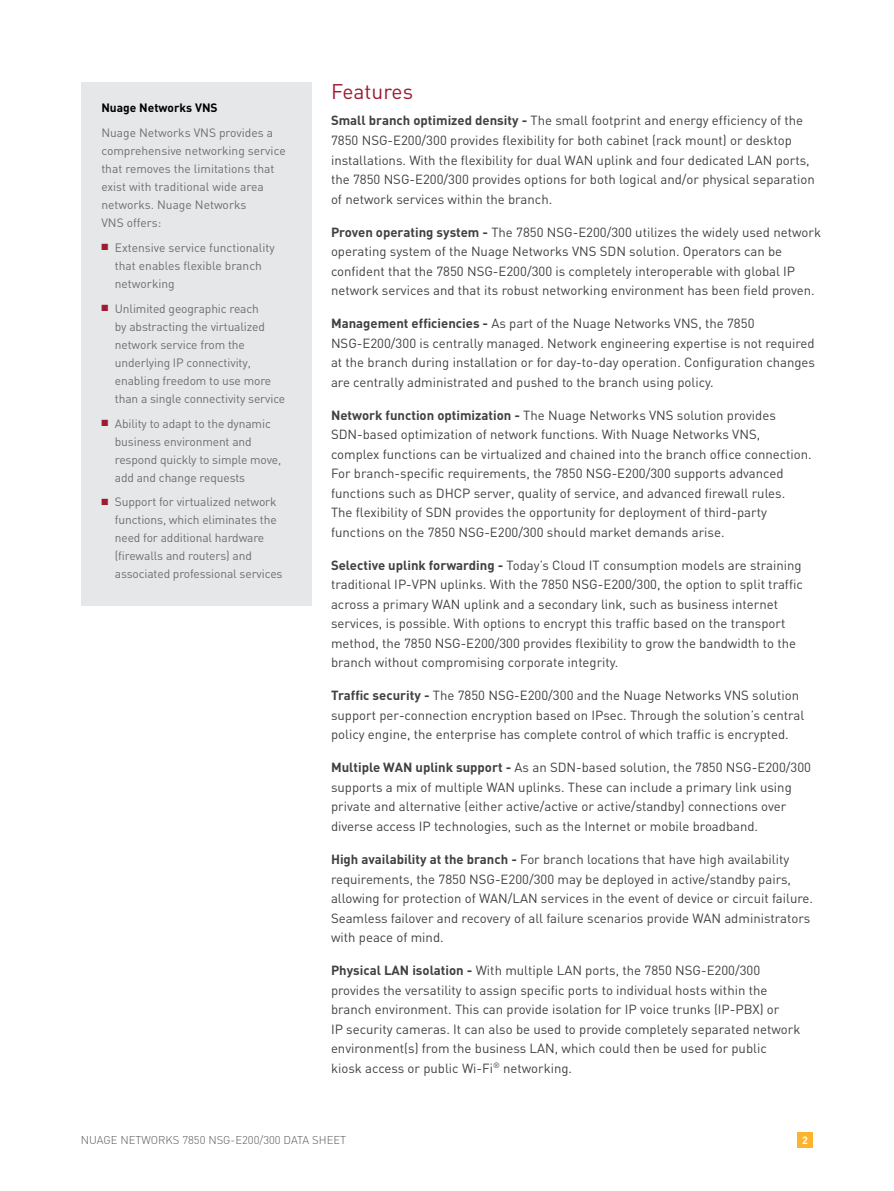
<style>
.page{position:relative;width:894px;height:1191px;background:#fff}
.page>*{position:absolute;margin:0;border:0;box-sizing:border-box;transform-origin:0 0}
.Head_1{font:21px "DIN";color:#9e1c32}
.Body{font:13.2px/19.5px "DIN";color:#414042}
.sidebar_text{font:12px/18px "DIN";letter-spacing:-.01em;color:#6d6e71}
.sidebar_head{font:700 12px "DIN";color:#000}
.t1{font:300 11.25px "DIN";color:#58595b}
.t2{font:700 10.5px "DIN";color:#fff}
.s1{color:#9e1c32}
.s2{font-weight:700}
</style>
<div class="page">
<div style="left:796px;top:1131px;width:16px;height:16px;background:#fcb32e"></div>
<div style="left:81px;top:82px;width:230px;height:524px;background:#e6e7e8"></div>
<p class="sidebar_head" style="left:101px;top:100px;width:118px">Nuage Networks VNS</p>
<p class="sidebar_text" style="left:101px;top:124px;width:186px">Nuage Networks VNS provides a comprehensive networking service that removes the limitations that exist with traditional wide area networks. Nuage Networks<br>VNS offers:</p>
<p class="sidebar_text" style="left:115px;top:238px;width:161px;text-indent:-14px"><span class="s1">■</span> Extensive service functionality that enables flexible branch networking</p>
<p class="sidebar_text" style="left:115px;top:299px;width:172px;text-indent:-14px"><span class="s1">■</span> Unlimited geographic reach<br>by abstracting the virtualized network service from the underlying IP connectivity, enabling freedom to use more than a single connectivity service</p>
<p class="sidebar_text" style="left:115px;top:414px;width:168px;text-indent:-14px"><span class="s1">■</span> Ability to adapt to the dynamic business environment and respond quickly to simple move, add and change requests</p>
<p class="sidebar_text" style="left:115px;top:493px;width:169px;text-indent:-14px"><span class="s1">■</span> Support for virtualized network functions, which eliminates the need for additional hardware (firewalls and routers) and associated professional services</p>
<p class="Head_1" style="left:331px;top:78px;width:83px">Features</p>
<p class="Body" style="left:331px;top:111px;width:485px"><span class="s2">Small branch optimized density -</span> The small footprint and energy efficiency of the 7850 NSG-E200/300 provides flexibility for both cabinet (rack mount) or desktop installations. With the flexibility for dual WAN uplink and four dedicated LAN ports, the 7850 NSG-E200/300 provides options for both logical and/or physical separation of network services within the branch.</p>
<p class="Body" style="left:331px;top:222px;width:491px"><span class="s2">Proven operating system -</span> The 7850 NSG-E200/300 utilizes the widely used network operating system of the Nuage Networks VNS SDN solution. Operators can be confident that the 7850 NSG-E200/300 is completely interoperable with global IP network services and that its robust networking environment has been field proven.</p>
<p class="Body" style="left:331px;top:313px;width:485px"><span class="s2">Management efficiencies -</span> As part of the Nuage Networks VNS, the 7850<br>NSG-E200/300 is centrally managed. Network engineering expertise is not required at the branch during installation or for day-to-day operation. Configuration changes are centrally administrated and pushed to the branch using policy.</p>
<p class="Body" style="left:331px;top:405px;width:482px"><span class="s2">Network function optimization -</span> The Nuage Networks VNS solution provides SDN-based optimization of network functions. With Nuage Networks VNS, complex functions can be virtualized and chained into the branch office connection.<br>For branch-specific requirements, the 7850 NSG-E200/300 supports advanced functions such as DHCP server, quality of service, and advanced firewall rules.<br>The flexibility of SDN provides the opportunity for deployment of third-party functions on the 7850 NSG-E200/300 should market demands arise.</p>
<p class="Body" style="left:331px;top:555px;width:473px"><span class="s2">Selective uplink forwarding -</span> Today’s Cloud IT consumption models are straining traditional IP-VPN uplinks. With the 7850 NSG-E200/300, the option to split traffic across a primary WAN uplink and a secondary link, such as business internet services, is possible. With options to encrypt this traffic based on the transport method, the 7850 NSG-E200/300 provides flexibility to grow the bandwidth to the branch without compromising corporate integrity.</p>
<p class="Body" style="left:331px;top:685px;width:474px"><span class="s2">Traffic security -</span> The 7850 NSG-E200/300 and the Nuage Networks VNS solution support per-connection encryption based on IPsec. Through the solution’s central policy engine, the enterprise has complete control of which traffic is encrypted.</p>
<p class="Body" style="left:331px;top:757px;width:481px"><span class="s2">Multiple WAN uplink support -</span> As an SDN-based solution, the 7850 NSG-E200/300 supports a mix of multiple WAN uplinks. These can include a primary link using private and alternative (either active/active or active/standby) connections over diverse access IP technologies, such as the Internet or mobile broadband.</p>
<p class="Body" style="left:331px;top:849px;width:483px"><span class="s2">High availability at the branch -</span> For branch locations that have high availability requirements, the 7850 NSG-E200/300 may be deployed in active/standby pairs, allowing for protection of WAN/LAN services in the event of device or circuit failure.<br>Seamless failover and recovery of all failure scenarios provide WAN administrators with peace of mind.</p>
<p class="Body" style="left:331px;top:960px;width:470px"><span class="s2">Physical LAN isolation -</span> With multiple LAN ports, the 7850 NSG-E200/300 provides the versatility to assign specific ports to individual hosts within the branch environment. This can provide isolation for IP voice trunks (IP-PBX) or<br>IP security cameras. It can also be used to provide completely separated network environment(s) from the business LAN, which could then be used for public kiosk access or public Wi-Fi<sup>®</sup> networking.</p>
<p class="t1" style="left:81px;top:1132px;width:267px">NUAGE NETWORKS 7850 NSG-E200/300 DATA SHEET</p>
<p class="t2" style="left:801px;top:1132px;width:7px">2</p>
</div>
